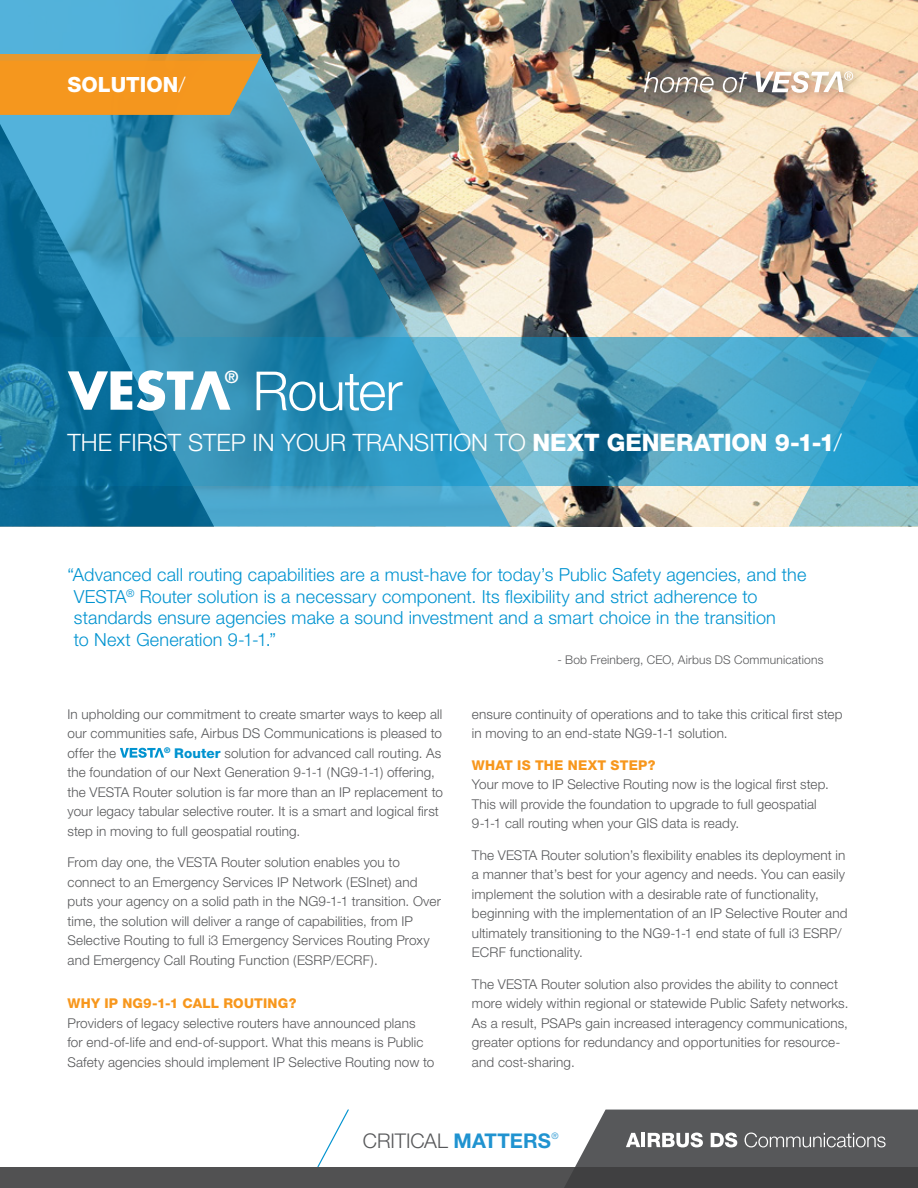
<style>
.page{position:relative;width:918px;height:1188px;background:#fff}
.page>*{position:absolute;margin:0;border:0;box-sizing:border-box;transform-origin:0 0}
.t1{font:300 54px "Helvetica Neue";letter-spacing:-.02em;color:#fff}
.t2{font:300 24px "Helvetica Neue";color:#fff}
.t3{font:800 21px "Helvetica Neue";color:#fff}
.t4{font:300 20.25px "Helvetica Neue";letter-spacing:-.005em;color:#57585a}
.t5{font:300 18px/21.6px "Helvetica Neue";letter-spacing:.01em;color:#0093d0}
.t6{font:700 17.1px "Helvetica Neue";color:#fff}
.Main_Body_Copy{font:300 13.5px/19.5px "Helvetica Neue";letter-spacing:.01em;color:#57585a}
.Main_Body_Copy-2{font:800 13.5px "Helvetica Neue";letter-spacing:.02em;color:#f7971d}
.t7{font:300 12px "Helvetica Neue";letter-spacing:.015em;color:#57585a}
.t8{font:300 8.85px "Helvetica Neue";color:#2093d0}
.s1{font-weight:300}
.s2{font-weight:800}
.s3{font-weight:800;color:#0093d0}
.s4{font-weight:700;color:#2093d0}
</style>
<div class="page">
<img style="left:557px;top:0;width:232px;height:526px">
<svg style="left:557px;top:338px;width:232px;height:148px;background:#4398b8"></svg>
<img style="left:510px;top:0;width:47px;height:526px">
<img style="left:0;top:0;width:510px;height:526px">
<img style="left:789px;top:0;width:129px;height:526px">
<div style="left:639px;top:66px;width:224px;height:37px;background:#231f20;opacity:.4"></div>
<svg style="left:644px;top:72px;width:70px;height:21px"></svg>
<svg style="left:723px;top:72px;width:25px;height:21px"></svg>
<svg style="left:756px;top:71px;width:97px;height:22px"></svg>
<svg style="left:0;top:54px;width:262px;height:61px;background:#e8972a"></svg>
<svg style="left:120px;top:748px;width:44px;height:10px"></svg>
<div style="left:0;top:1167px;width:918px;height:21px;background:#515152"></div>
<svg style="left:317px;top:1110px;width:32px;height:57px"></svg>
<svg style="left:564px;top:1110px;width:354px;height:78px;background:#626364"></svg>
<svg style="left:68px;top:370px;width:163px;height:41px"></svg>
<p class="t3" style="left:68px;top:72px;width:119px">SOLUTION<span class="s1">/</span></p>
<p class="t6" style="left:225px;top:367px;width:15px">®</p>
<p class="t1" style="left:253px;top:358px;width:151px">Router</p>
<p class="t2" style="left:68px;top:428px;width:776px">THE FIRST STEP IN YOUR TRANSITION TO <span class="s2">NEXT GENERATION 9-1-1</span>/</p>
<p class="t5" style="left:74px;top:564px;width:734px;text-indent:-6px">“Advanced call routing capabilities are a must-have for today’s Public Safety agencies, and the<br>VESTA<sup>®</sup> Router solution is a necessary component. Its flexibility and strict adherence to</p>
<p class="t5" style="left:74px;top:607px;width:703px">standards ensure agencies make a sound investment and a smart choice in the transition</p>
<p class="t5" style="left:74px;top:628px;width:204px">to Next Generation 9-1-1.”</p>
<p class="t7" style="left:557px;top:652px;width:268px">- Bob Freinberg, CEO, Airbus DS Communications</p>
<p class="Main_Body_Copy" style="left:68px;top:704px;width:376px;text-align:justify">In upholding our commitment to create smarter ways to keep all our communities safe, Airbus DS Communications is pleased to offer the</p>
<p class="Main_Body_Copy" style="left:68px;top:743px;width:377px;text-indent:97px"><sup>®</sup> <span class="s3">Router</span> solution for advanced call routing. As the foundation of our Next Generation 9-1-1 (NG9-1-1) offering, the VESTA Router solution is far more than an IP replacement to your legacy tabular selective router. It is a smart and logical first step in moving to full geospatial routing.</p>
<p class="Main_Body_Copy" style="left:68px;top:852px;width:375px">From day one, the VESTA Router solution enables you to connect to an Emergency Services IP Network (ESInet) and puts your agency on a solid path in the NG9-1-1 transition. Over time, the solution will deliver a range of capabilities, from IP Selective Routing to full i3 Emergency Services Routing Proxy and Emergency Call Routing Function (ESRP/ECRF).</p>
<p class="Main_Body_Copy-2" style="left:68px;top:995px;width:231px">WHY IP NG9-1-1 CALL ROUTING?</p>
<p class="Main_Body_Copy" style="left:68px;top:1013px;width:368px">Providers of legacy selective routers have announced plans<br>for end-of-life and end-of-support. What this means is Public<br>Safety agencies should implement IP Selective Routing now to</p>
<p class="Main_Body_Copy" style="left:472px;top:704px;width:372px">ensure continuity of operations and to take this critical first step in moving to an end-state NG9-1-1 solution.</p>
<p class="Main_Body_Copy-2" style="left:472px;top:757px;width:185px">WHAT IS THE NEXT STEP?</p>
<p class="Main_Body_Copy" style="left:472px;top:774px;width:358px">Your move to IP Selective Routing now is the logical first step.<br>This will provide the foundation to upgrade to full geospatial</p>
<p class="Main_Body_Copy" style="left:472px;top:813px;width:269px">9-1-1 call routing when your GIS data is ready.</p>
<p class="Main_Body_Copy" style="left:472px;top:845px;width:377px">The VESTA Router solution’s flexibility enables its deployment in a manner that’s best for your agency and needs. You can easily implement the solution with a desirable rate of functionality, beginning with the implementation of an IP Selective Router and ultimately transitioning to the NG9-1-1 end state of full i3 ESRP/ ECRF functionality.</p>
<p class="Main_Body_Copy" style="left:472px;top:974px;width:378px">The VESTA Router solution also provides the ability to connect more widely within regional or statewide Public Safety networks.<br>As a result, PSAPs gain increased interagency communications, greater options for redundancy and opportunities for resource&shy;and cost-sharing.</p>
<p class="t4" style="left:363px;top:1128px;width:189px">CRITICAL <span class="s4">MATTERS</span></p>
<p class="t8" style="left:552px;top:1130px;width:9px">®</p>
</div>
